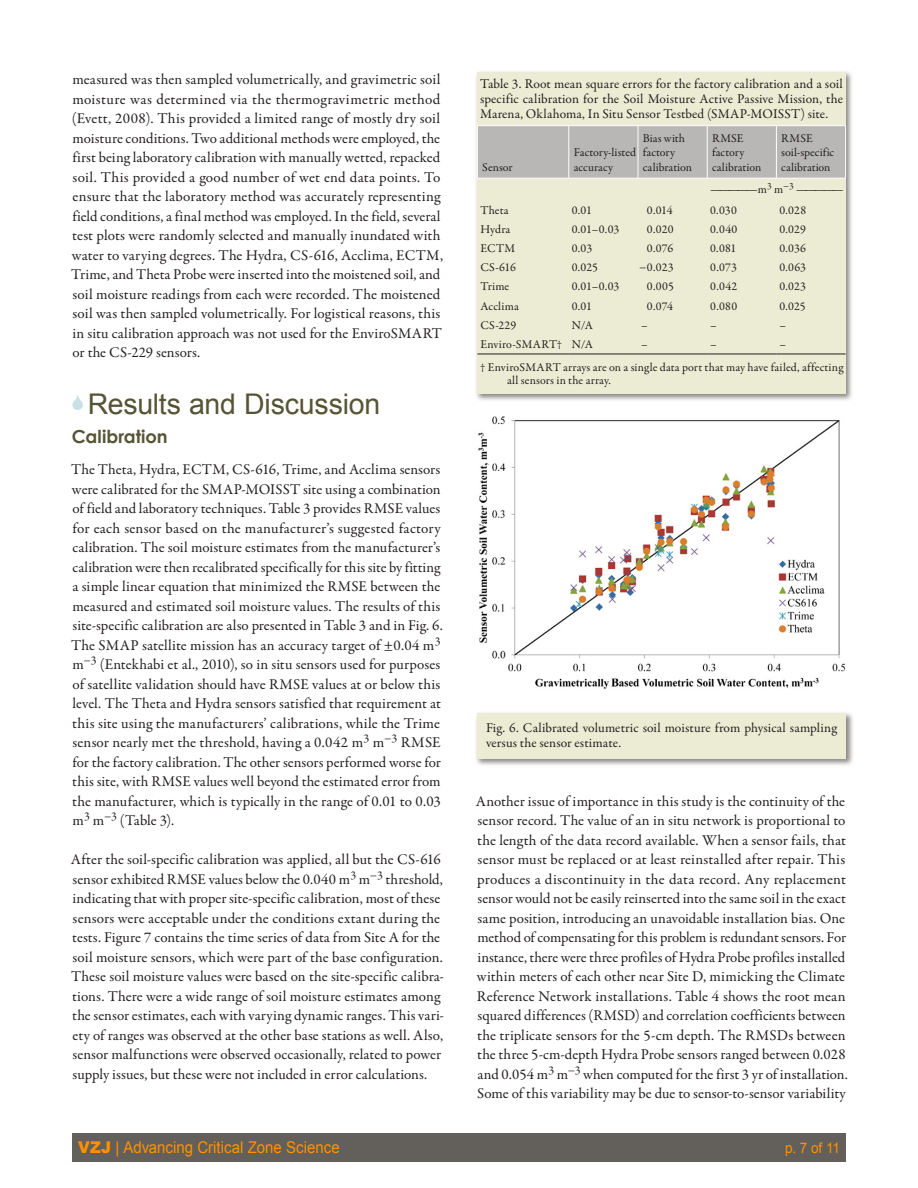
<style>
.page{position:relative;width:918px;height:1188px;background:#fff}
.page>*{position:absolute;margin:0;border:0;box-sizing:border-box;transform-origin:0 0}
.t1{font:28.5px "Arial";letter-spacing:-.005em;color:#565434}
.t2{font:700 18px "Century Gothic";color:#565434}
.t3{font:16.2px "Arial";color:#ff9100;scale:.93 1}
.t4{font:15px/19.5px "Garamond Premr Pro";letter-spacing:.005em;color:#231f20}
.t5{font:14.55px "Arial";color:#ff9100;scale:.93 1}
.t6{font:13.5px/15px "Garamond Premr Pro";letter-spacing:.005em;color:#231f20;text-align:justify}
.t7{font:12px/14.4px "Garamond Premr Pro";letter-spacing:.01em;color:#231f20}
.s1{font-weight:900}
</style>
<div class="page">
<div style="left:72px;top:1133px;width:774px;height:28px;background:#635f5b"></div>
<div style="left:475px;top:70px;width:379px;height:331px;background:#635f5b;opacity:.75"></div>
<div style="left:477px;top:72px;width:369px;height:321px;background:#ececd4"></div>
<div style="left:478px;top:126px;width:367px;height:52px;background:#b9b7b5"></div>
<hr style="left:568px;top:126px;width:1px;height:52px;background:#fff">
<hr style="left:638px;top:126px;width:1px;height:52px;background:#fff">
<hr style="left:707px;top:126px;width:1px;height:52px;background:#fff">
<hr style="left:776px;top:126px;width:1px;height:52px;background:#fff">
<hr style="left:477px;top:125px;width:92px;height:1px;background:#fff">
<hr style="left:477px;top:126px;width:1px;height:52px;background:#fff">
<hr style="left:569px;top:125px;width:69px;height:1px;background:#fff">
<hr style="left:638px;top:125px;width:69px;height:1px;background:#fff">
<hr style="left:707px;top:125px;width:69px;height:1px;background:#fff">
<hr style="left:776px;top:125px;width:70px;height:1px;background:#fff">
<hr style="left:845px;top:126px;width:1px;height:52px;background:#fff">
<hr style="left:477px;top:178px;width:92px;height:1px;background:#fff">
<hr style="left:569px;top:178px;width:69px;height:1px;background:#fff">
<hr style="left:638px;top:178px;width:69px;height:1px;background:#fff">
<hr style="left:707px;top:178px;width:69px;height:1px;background:#fff">
<hr style="left:776px;top:178px;width:70px;height:1px;background:#fff">
<hr style="left:477px;top:354px;width:92px;height:1px;background:#231f20">
<hr style="left:569px;top:354px;width:69px;height:1px;background:#231f20">
<hr style="left:638px;top:354px;width:69px;height:1px;background:#231f20">
<hr style="left:707px;top:354px;width:69px;height:1px;background:#231f20">
<hr style="left:776px;top:354px;width:70px;height:1px;background:#231f20">
<img style="left:478px;top:416px;width:368px;height:273px">
<div style="left:475px;top:711px;width:379px;height:56px;background:#635f5b;opacity:.75"></div>
<div style="left:477px;top:713px;width:369px;height:46px;background:#ececd4"></div>
<p class="t4" style="left:71px;top:70px;width:373px">measured was then sampled volumetrically, and gravimetric soil moisture was determined via the thermogravimetric method (Evett, 2008). This provided a limited range of mostly dry soil moisture conditions. Two additional methods were employed, the first being laboratory calibration with manually wetted, repacked soil. This provided a good number of wet end data points. To ensure that the laboratory method was accurately representing field conditions, a final method was employed. In the field, several test plots were randomly selected and manually inundated with water to varying degrees. The Hydra, CS-616, Acclima, ECTM, Trime, and Theta Probe were inserted into the moistened soil, and soil moisture readings from each were recorded. The moistened soil was then sampled volumetrically. For logistical reasons, this in situ calibration approach was not used for the EnviroSMART or the CS-229 sensors.</p>
<h1 class="t1" style="left:88px;top:385px;width:294px">Results and Discussion</h1>
<p class="t2" style="left:72px;top:422px;width:97px">Calibration</p>
<p class="t4" style="left:71px;top:460px;width:373px">The Theta, Hydra, ECTM, CS-616, Trime, and Acclima sensors were calibrated for the SMAP-MOISST site using a combination of field and laboratory techniques. Table 3 provides RMSE values for each sensor based on the manufacturer’s suggested factory calibration. The soil moisture estimates from the manufacturer’s calibration were then recalibrated specifically for this site by fitting a simple linear equation that minimized the RMSE between the measured and estimated soil moisture values. The results of this site-specific calibration are also presented in Table 3 and in Fig. 6.<br>The SMAP satellite mission has an accuracy target of ±0.04 m<sup>3 </sup>m<sup>−3</sup> (Entekhabi et al., 2010), so in situ sensors used for purposes of satellite validation should have RMSE values at or below this level. The Theta and Hydra sensors satisfied that requirement at this site using the manufacturers’ calibrations, while the Trime sensor nearly met the threshold, having a 0.042 m<sup>3</sup> m<sup>−3</sup> RMSE for the factory calibration. The other sensors performed worse for this site, with RMSE values well beyond the estimated error from the manufacturer, which is typically in the range of 0.01 to 0.03 m<sup>3</sup> m<sup>−3</sup> (Table 3).</p>
<p class="t4" style="left:71px;top:850px;width:375px">After the soil-specific calibration was applied, all but the CS-616 sensor exhibited RMSE values below the 0.040 m<sup>3</sup> m<sup>−3</sup> threshold, indicating that with proper site-specific calibration, most of these sensors were acceptable under the conditions extant during the tests. Figure 7 contains the time series of data from Site A for the soil moisture sensors, which were part of the base configuration.<br>These soil moisture values were based on the site-specific calibra&shy;tions. There were a wide range of soil moisture estimates among the sensor estimates, each with varying dynamic ranges. This vari&shy;ety of ranges was observed at the other base stations as well. Also, sensor malfunctions were observed occasionally, related to power supply issues, but these were not included in error calculations.</p>
<p class="t6" style="left:480px;top:76px;width:364px">Table 3. Root mean square errors for the factory calibration and a soil specific calibration for the Soil Moisture Active Passive Mission, the Marena, Oklahoma, In Situ Sensor Testbed (SMAP-MOISST) site.</p>
<p class="t7" style="left:482px;top:160px;width:32px">Sensor</p>
<p class="t7" style="left:643px;top:131px;width:51px">Bias with factory calibration</p>
<p class="t7" style="left:712px;top:131px;width:51px">RMSE factory calibration</p>
<p class="t7" style="left:781px;top:131px;width:55px">RMSE soil-specific calibration</p>
<p class="t7" style="left:710px;top:182px;width:135px">————— m <sup>3</sup> m <sup>−</sup> <sup>3</sup> —————</p>
<p class="t7" style="left:574px;top:146px;width:64px">Factory-listed accuracy</p>
<p class="t7" style="left:480px;top:203px;width:30px">Theta</p>
<p class="t7" style="left:572px;top:203px;width:22px">0.01</p>
<p class="t7" style="left:647px;top:203px;width:27px">0.014</p>
<p class="t7" style="left:710px;top:203px;width:28px">0.030</p>
<p class="t7" style="left:779px;top:203px;width:28px">0.028</p>
<p class="t7" style="left:480px;top:222px;width:31px">Hydra</p>
<p class="t7" style="left:572px;top:222px;width:49px">0.01–0.03</p>
<p class="t7" style="left:647px;top:222px;width:28px">0.020</p>
<p class="t7" style="left:710px;top:222px;width:29px">0.040</p>
<p class="t7" style="left:779px;top:222px;width:28px">0.029</p>
<p class="t7" style="left:480px;top:241px;width:36px">ECTM</p>
<p class="t7" style="left:572px;top:241px;width:22px">0.03</p>
<p class="t7" style="left:647px;top:241px;width:28px">0.076</p>
<p class="t7" style="left:710px;top:241px;width:28px">0.081</p>
<p class="t7" style="left:779px;top:241px;width:28px">0.036</p>
<p class="t7" style="left:480px;top:260px;width:37px">CS-616</p>
<p class="t7" style="left:572px;top:260px;width:28px">0.025</p>
<p class="t7" style="left:639px;top:260px;width:36px">−0.023</p>
<p class="t7" style="left:710px;top:260px;width:28px">0.073</p>
<p class="t7" style="left:779px;top:260px;width:28px">0.063</p>
<p class="t7" style="left:480px;top:280px;width:30px">Trime</p>
<p class="t7" style="left:572px;top:280px;width:49px">0.01–0.03</p>
<p class="t7" style="left:647px;top:280px;width:28px">0.005</p>
<p class="t7" style="left:710px;top:280px;width:29px">0.042</p>
<p class="t7" style="left:779px;top:280px;width:28px">0.023</p>
<p class="t7" style="left:480px;top:299px;width:40px">Acclima</p>
<p class="t7" style="left:572px;top:299px;width:22px">0.01</p>
<p class="t7" style="left:647px;top:299px;width:28px">0.074</p>
<p class="t7" style="left:710px;top:299px;width:28px">0.080</p>
<p class="t7" style="left:779px;top:299px;width:28px">0.025</p>
<p class="t7" style="left:480px;top:318px;width:37px">CS-229</p>
<p class="t7" style="left:572px;top:318px;width:23px">N/A</p>
<p class="t7" style="left:641px;top:318px;width:8px">–</p>
<p class="t7" style="left:710px;top:318px;width:8px">–</p>
<p class="t7" style="left:779px;top:318px;width:8px">–</p>
<p class="t7" style="left:480px;top:337px;width:114px">Enviro-SMART† N/A</p>
<p class="t7" style="left:641px;top:337px;width:8px">–</p>
<p class="t7" style="left:710px;top:337px;width:8px">–</p>
<p class="t7" style="left:480px;top:333px;width:365px;line-height:22.8px;text-indent:299px">–<br>† EnviroSMART arrays are on a single data port that may have failed, affecting</p>
<p class="t7" style="left:507px;top:374px;width:106px">all sensors in the array.</p>
<p class="t6" style="left:486px;top:720px;width:353px">Fig. 6. Calibrated volumetric soil moisture from physical sampling versus the sensor estimate.</p>
<p class="t4" style="left:476px;top:791px;width:374px">Another issue of importance in this study is the continuity of the sensor record. The value of an in situ network is proportional to the length of the data record available. When a sensor fails, that sensor must be replaced or at least reinstalled after repair. This produces a discontinuity in the data record. Any replacement sensor would not be easily reinserted into the same soil in the exact same position, introducing an unavoidable installation bias. One method of compensating for this problem is redundant sensors. For instance, there were three profiles of Hydra Probe profiles installed within meters of each other near Site D, mimicking the Climate Reference Network installations. Table 4 shows the root mean squared differences (RMSD) and correlation coefficients between the triplicate sensors for the 5-cm depth. The RMSDs between the three 5-cm-depth Hydra Probe sensors ranged between 0.028 and 0.054 m<sup>3</sup> m<sup>−3</sup> when computed for the first 3 yr of installation.<br>Some of this variability may be due to sensor-to-sensor variability</p>
<p class="t3" style="left:78px;top:1136px;width:283px"><span class="s1">VZJ</span> | Advancing Critical Zone Science</p>
<p class="t5" style="left:785px;top:1138px;width:61px">p. 7 of 11</p>
</div>
